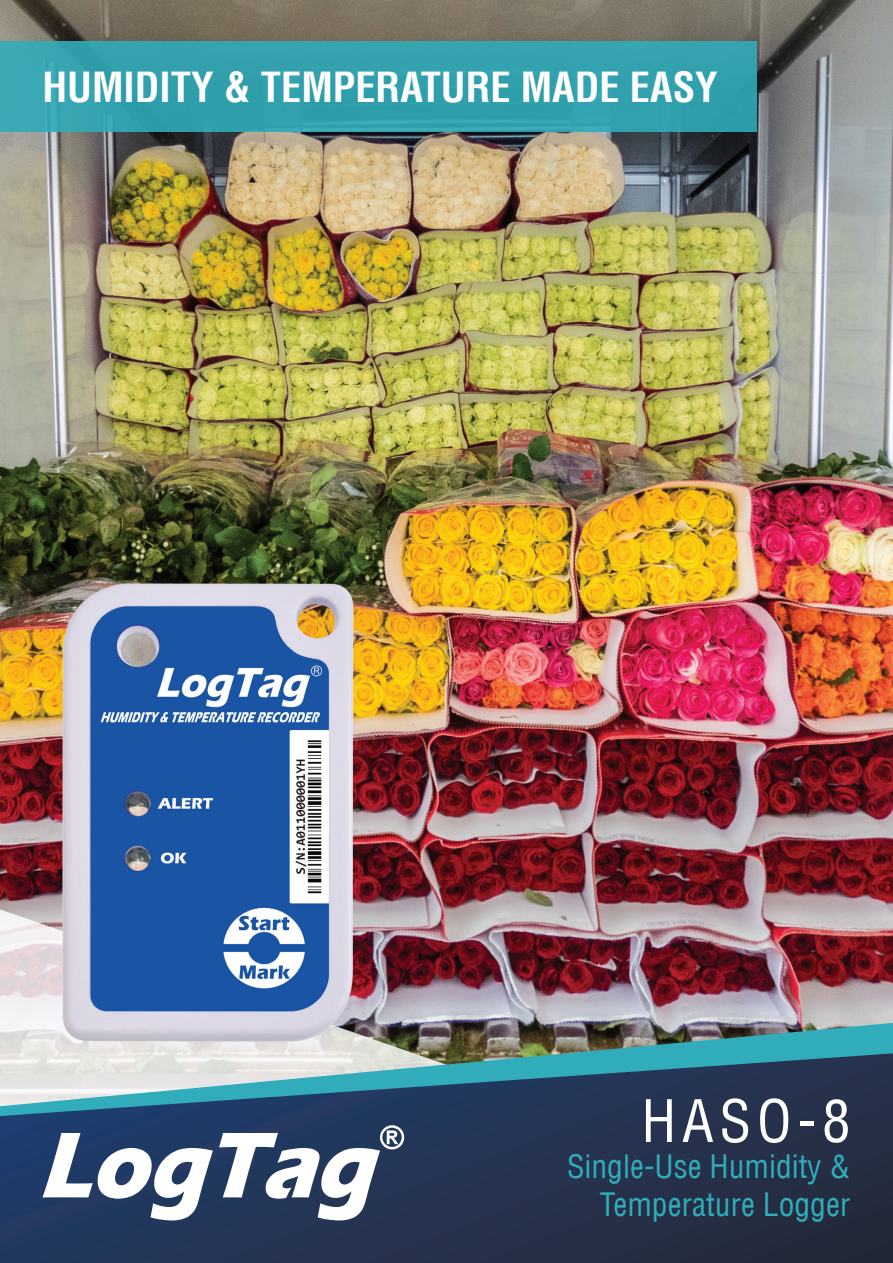
<style>
.page{position:relative;width:893px;height:1263px;background:#fff}
.page>*{position:absolute;margin:0;border:0;box-sizing:border-box;transform-origin:0 0}
.t1{font:condensed 57px "Helvetica LT";color:#fff}
.t2{font:700 condensed 40.5px "Helvetica LT";color:#fff}
.t3{font:condensed 31.5px/37.8px "Helvetica LT";color:#30acba;text-align:right}
</style>
<div class="page">
<img style="left:0;top:0;width:893px;height:1023px">
<div style="left:0;top:42px;width:757px;height:90px;background:#32a1ae"></div>
<svg style="left:0;top:905px;width:449px;height:118px"></svg>
<img style="left:0;top:1023px;width:893px;height:30px">
<svg style="left:0;top:1053px;width:893px;height:210px;background:#324962"></svg>
<img style="left:43px;top:566px;width:367px;height:500px">
<svg style="left:43px;top:1125px;width:361px;height:95px"></svg>
<p class="t2" style="left:43px;top:62px;width:677px">HUMIDITY &amp; TEMPERATURE MADE EASY</p>
<h1 class="t1" style="left:641px;top:1085px;width:211px">HASO-8</h1>
<p class="t3" style="left:567px;top:1147px;width:285px">Single-Use Humidity &amp;<br>Temperature Logger</p>
</div>
